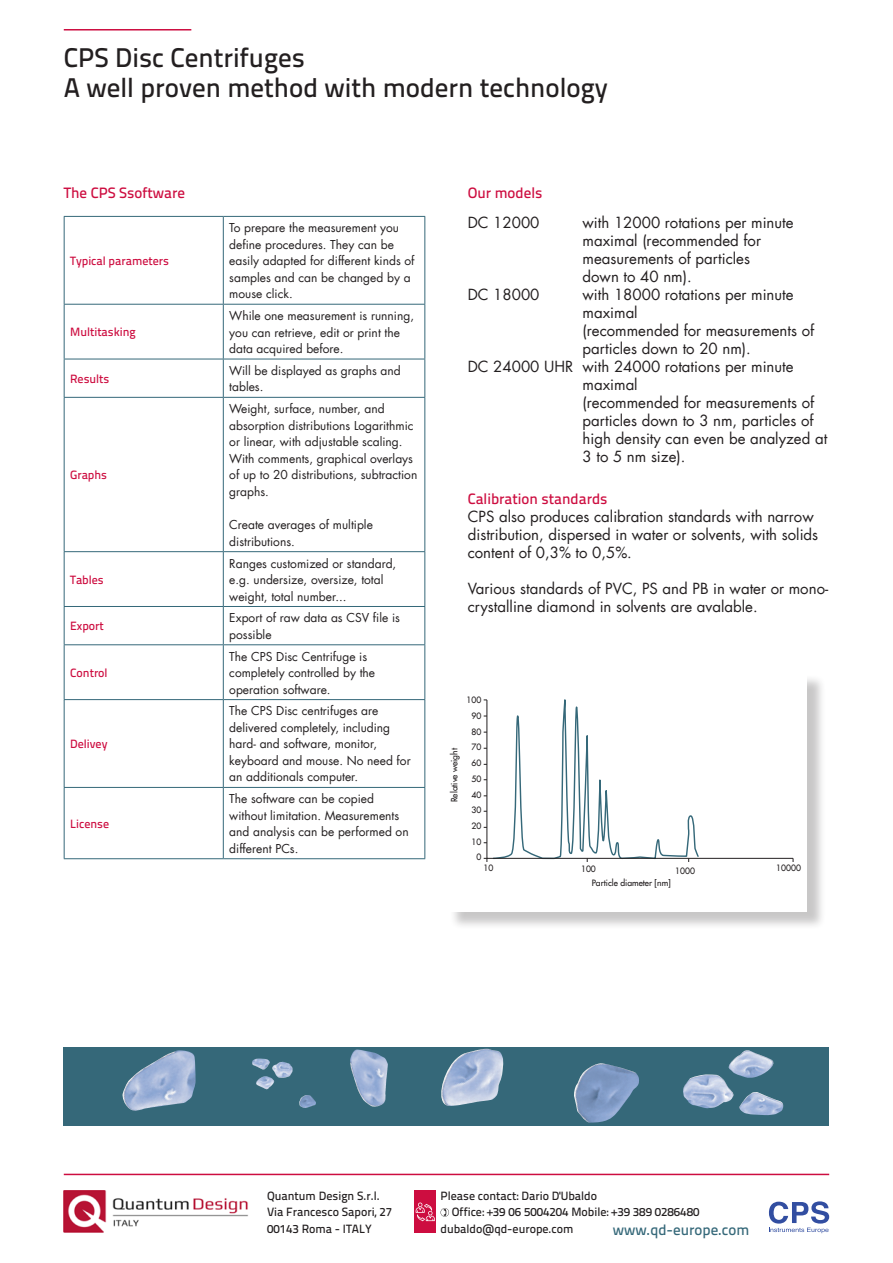
<style>
.page{position:relative;width:893px;height:1263px;background:#fff}
.page>*{position:absolute;margin:0;border:0;box-sizing:border-box;transform-origin:0 0}
.t1{font:500 27px/30px "Titillium Text 22 L";color:#231f20}
.Fließtext{font:15px/18px "Futura LT";color:#231f20}
.Überschrift_2{font:500 15px "Titillium Text 22 L";color:#cd0d40}
.t2{font:500 15px "Titillium Text 22 L";color:#356879}
.Tabelle{font:12px/16.5px "Futura LT";color:#231f20}
.t3{font:500 12px/16.8px "Titillium Text 22 L";color:#231f20}
.ÜTabelle{font:500 12px "Titillium Text 22 L";color:#cd0d40}
.t4{font:8.55px/15.8px "Futura LT";color:#231f20;text-align:right}
</style>
<div class="page">
<hr style="left:64px;top:29px;width:127px;height:2px;background:#cd0d40">
<hr style="left:64px;top:1174px;width:765px;height:1px;background:#cd0d40">
<img style="left:64px;top:1191px;width:184px;height:42px">
<svg style="left:441px;top:1208px;width:8px;height:9px"></svg>
<div style="left:415px;top:1191px;width:21px;height:42px;background:#cd0d40"></div>
<svg style="left:416px;top:1202px;width:19px;height:19px"></svg>
<svg style="left:769px;top:1201px;width:60px;height:32px"></svg>
<hr style="left:64px;top:216px;width:159px;height:1px;background:#356879">
<hr style="left:64px;top:217px;width:1px;height:87px;background:#356879">
<hr style="left:223px;top:216px;width:202px;height:1px;background:#356879">
<hr style="left:223px;top:217px;width:1px;height:87px;background:#356879">
<hr style="left:424px;top:217px;width:1px;height:87px;background:#356879">
<hr style="left:64px;top:304px;width:159px;height:1px;background:#356879">
<hr style="left:64px;top:305px;width:1px;height:54px;background:#356879">
<hr style="left:223px;top:304px;width:202px;height:1px;background:#356879">
<hr style="left:223px;top:305px;width:1px;height:54px;background:#356879">
<hr style="left:424px;top:305px;width:1px;height:54px;background:#356879">
<hr style="left:64px;top:359px;width:159px;height:1px;background:#356879">
<hr style="left:64px;top:359px;width:1px;height:38px;background:#356879">
<hr style="left:223px;top:359px;width:202px;height:1px;background:#356879">
<hr style="left:223px;top:359px;width:1px;height:38px;background:#356879">
<hr style="left:424px;top:359px;width:1px;height:38px;background:#356879">
<hr style="left:64px;top:397px;width:159px;height:1px;background:#356879">
<hr style="left:64px;top:398px;width:1px;height:153px;background:#356879">
<hr style="left:223px;top:397px;width:202px;height:1px;background:#356879">
<hr style="left:223px;top:398px;width:1px;height:153px;background:#356879">
<hr style="left:424px;top:398px;width:1px;height:153px;background:#356879">
<hr style="left:64px;top:551px;width:159px;height:1px;background:#356879">
<hr style="left:64px;top:552px;width:1px;height:54px;background:#356879">
<hr style="left:223px;top:551px;width:202px;height:1px;background:#356879">
<hr style="left:223px;top:552px;width:1px;height:54px;background:#356879">
<hr style="left:424px;top:552px;width:1px;height:54px;background:#356879">
<hr style="left:64px;top:606px;width:159px;height:1px;background:#356879">
<hr style="left:64px;top:607px;width:1px;height:37px;background:#356879">
<hr style="left:223px;top:606px;width:202px;height:1px;background:#356879">
<hr style="left:223px;top:607px;width:1px;height:37px;background:#356879">
<hr style="left:424px;top:607px;width:1px;height:37px;background:#356879">
<hr style="left:64px;top:644px;width:159px;height:1px;background:#356879">
<hr style="left:64px;top:645px;width:1px;height:54px;background:#356879">
<hr style="left:223px;top:644px;width:202px;height:1px;background:#356879">
<hr style="left:223px;top:645px;width:1px;height:54px;background:#356879">
<hr style="left:424px;top:645px;width:1px;height:54px;background:#356879">
<hr style="left:64px;top:699px;width:159px;height:1px;background:#356879">
<hr style="left:64px;top:700px;width:1px;height:87px;background:#356879">
<hr style="left:223px;top:699px;width:202px;height:1px;background:#356879">
<hr style="left:223px;top:700px;width:1px;height:87px;background:#356879">
<hr style="left:424px;top:700px;width:1px;height:87px;background:#356879">
<hr style="left:64px;top:787px;width:159px;height:1px;background:#356879">
<hr style="left:64px;top:788px;width:1px;height:70px;background:#356879">
<hr style="left:223px;top:787px;width:202px;height:1px;background:#356879">
<hr style="left:223px;top:788px;width:1px;height:70px;background:#356879">
<hr style="left:424px;top:788px;width:1px;height:70px;background:#356879">
<hr style="left:64px;top:858px;width:159px;height:1px;background:#356879">
<hr style="left:223px;top:858px;width:202px;height:1px;background:#356879">
<div style="left:64px;top:1047px;width:765px;height:78px;background:#356879"></div>
<img style="left:683px;top:1050px;width:101px;height:65px">
<img style="left:252px;top:1058px;width:64px;height:50px">
<img style="left:122px;top:1050px;width:74px;height:61px">
<img style="left:441px;top:1049px;width:63px;height:57px">
<img style="left:574px;top:1063px;width:65px;height:60px">
<img style="left:350px;top:1049px;width:38px;height:58px">
<div style="left:449px;top:674px;width:377px;height:256px;background:#231f20;opacity:.25"></div>
<div style="left:447px;top:672px;width:360px;height:239px;background:#fff"></div>
<svg style="left:486px;top:699px;width:308px;height:160px"></svg>
<h1 class="t1" style="left:64px;top:41px;width:546px">CPS Disc Centrifuges<br>A well proven method with modern technology</h1>
<p class="Überschrift_2" style="left:64px;top:181px;width:123px">The CPS Ssoftware</p>
<p class="ÜTabelle" style="left:70px;top:251px;width:100px">Typical parameters</p>
<p class="ÜTabelle" style="left:70px;top:323px;width:67px">Multitasking</p>
<p class="Tabelle" style="left:229px;top:220px;width:187px">To prepare the measurement you define procedures. They can be easily adapted for different kinds of samples and can be changed by a mouse click.</p>
<p class="Tabelle" style="left:229px;top:307px;width:186px">While one measurement is running, you can retrieve, edit or print the data acquired before.</p>
<p class="ÜTabelle" style="left:70px;top:369px;width:41px">Results</p>
<p class="Tabelle" style="left:229px;top:362px;width:173px">Will be displayed as graphs and tables.</p>
<p class="ÜTabelle" style="left:70px;top:466px;width:39px">Graphs</p>
<p class="ÜTabelle" style="left:70px;top:570px;width:35px">Tables</p>
<p class="Tabelle" style="left:229px;top:401px;width:190px">Weight, surface, number, and absorption distributions Logarithmic or linear, with adjustable scaling.<br>With comments, graphical overlays of up to 20 distributions, subtraction graphs.</p>
<p class="Tabelle" style="left:229px;top:517px;width:145px">Create averages of multiple distributions.</p>
<p class="Tabelle" style="left:229px;top:555px;width:169px">Ranges customized or standard, e.g. undersize, oversize, total weight, total number...</p>
<p class="ÜTabelle" style="left:70px;top:617px;width:35px">Export</p>
<p class="Tabelle" style="left:229px;top:610px;width:172px">Export of raw data as CSV file is possible</p>
<p class="ÜTabelle" style="left:70px;top:663px;width:39px">Control</p>
<p class="Tabelle" style="left:229px;top:648px;width:147px">The CPS Disc Centrifuge is completely controlled by the operation software.</p>
<p class="ÜTabelle" style="left:70px;top:735px;width:39px">Delivey</p>
<p class="ÜTabelle" style="left:70px;top:814px;width:41px">License</p>
<p class="Tabelle" style="left:229px;top:703px;width:183px">The CPS Disc centrifuges are delivered completely, including hard- and software, monitor, keyboard and mouse. No need for an additionals computer.</p>
<p class="Tabelle" style="left:229px;top:791px;width:181px">The software can be copied without limitation. Measurements and analysis can be performed on different PCs.</p>
<p class="Überschrift_2" style="left:468px;top:181px;width:76px">Our models</p>
<p class="Fließtext" style="left:468px;top:214px;width:73px">DC 12000</p>
<p class="Fließtext" style="left:583px;top:214px;width:213px">with 12000 rotations per minute maximal (recommended for measurements of particles<br>down to 40 nm).</p>
<p class="Fließtext" style="left:468px;top:286px;width:73px">DC 18000</p>
<p class="Fließtext" style="left:583px;top:286px;width:233px">with 18000 rotations per minute maximal<br>(recommended for measurements of particles down to 20 nm).</p>
<p class="Fließtext" style="left:583px;top:358px;width:246px;text-indent:-115px">DC 24000 UHR with 24000 rotations per minute maximal<br>(recommended for measurements of particles down to 3 nm, particles of high density can even be analyzed at<br>3 to 5 nm size).</p>
<p class="Überschrift_2" style="left:468px;top:487px;width:141px">Calibration standards</p>
<p class="Fließtext" style="left:468px;top:508px;width:352px">CPS also produces calibration standards with narrow distribution, dispersed in water or solvents, with solids content of 0,3% to 0,5%.</p>
<p class="Fließtext" style="left:468px;top:580px;width:362px">Various standards of PVC, PS and PB in water or mono&shy;crystalline diamond in solvents are avalable.</p>
<p class="t4" style="left:466px;top:692px;width:16px">100<br>90<br>80<br>70<br>60<br>50<br>40<br>30<br>20<br>10<br>0</p>
<p class="t4" style="left:447px;top:802px;width:56px;rotate:-90deg">Relative weight</p>
<p class="t4" style="left:484px;top:860px;width:11px">10</p>
<p class="t4" style="left:581px;top:861px;width:16px">100</p>
<p class="t4" style="left:675px;top:863px;width:21px">1000</p>
<p class="t4" style="left:776px;top:860px;width:26px">10000</p>
<p class="t4" style="left:592px;top:875px;width:81px">Particle diameter [nm]</p>
<p class="t3" style="left:267px;top:1186px;width:127px">Quantum Design S.r.l.<br>Via Francesco Sapori, 27<br>00143 Roma - ITALY</p>
<p class="t3" style="left:441px;top:1187px;width:158px">Please contact: Dario D'Ubaldo</p>
<p class="t3" style="left:452px;top:1203px;width:249px">Office: +39 06 5004204 Mobile: +39 389 0286480</p>
<p class="t3" style="left:441px;top:1219px;width:134px">dubaldo@qd-europe.com</p>
<p class="t2" style="left:613px;top:1218px;width:138px">www.qd-europe.com</p>
</div>
